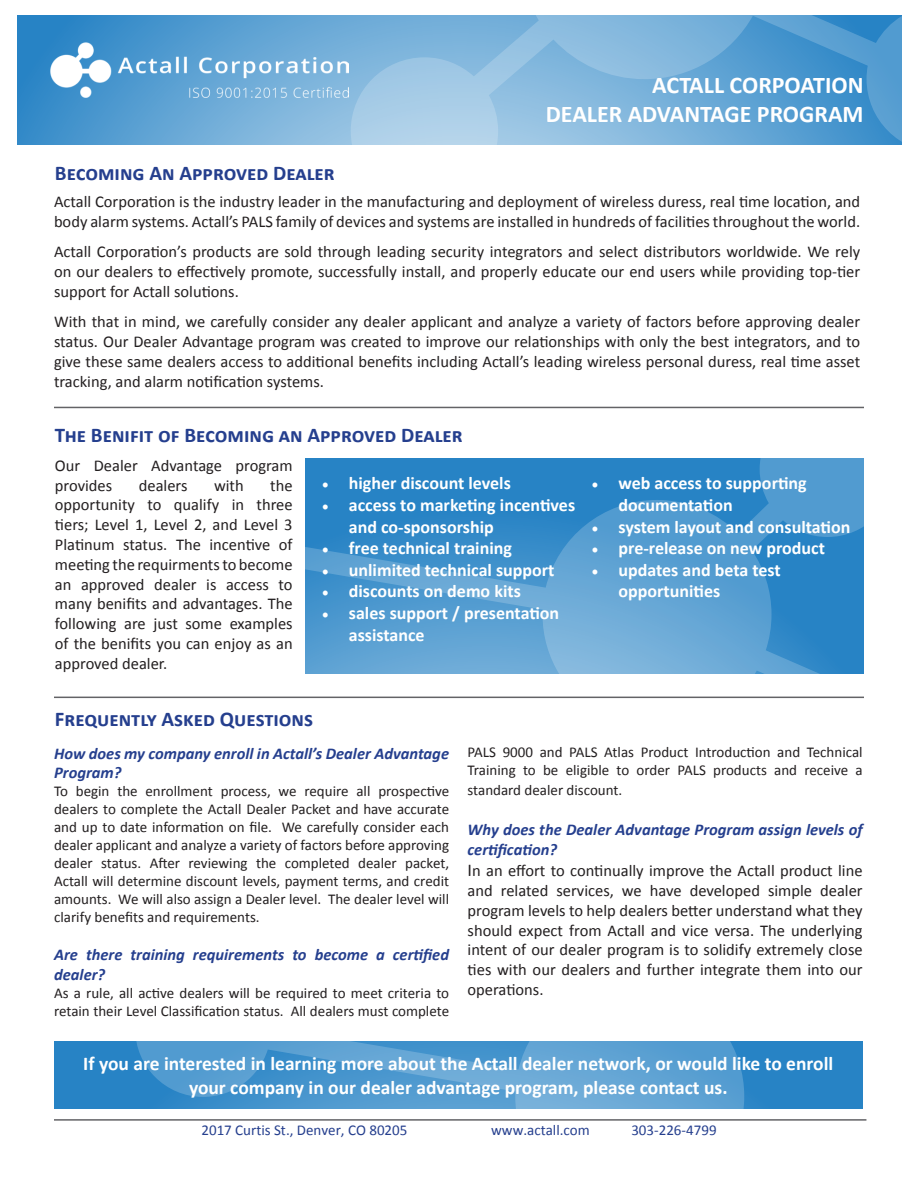
<style>
.page{position:relative;width:918px;height:1188px;background:#fff}
.page>*{position:absolute;margin:0;border:0;box-sizing:border-box;transform-origin:0 0}
.t1{font:700 24px/28.8px "Calibri";color:#fff;text-align:right}
.t2{font:700 21px "Calibri";color:#253f8e}
.t3{font:700 19.5px/23.4px "Calibri";letter-spacing:-.005em;color:#fff;text-align:center}
.t4{font:700 18px/21.6px "Calibri";color:#fff}
.t5{font:16.5px/19.8px "Calibri";color:#231f20;text-align:justify}
.t6{font:italic 700 16.5px/19.8px "Calibri";color:#253f8e}
.t7{font:15px/18px "Calibri";color:#231f20}
.t8{font:15px "Calibri";color:#253f8e}
.s1{font-family:"Minion Pro"}
.s2{font-size:18px}
</style>
<div class="page">
<svg style="left:17px;top:15px;width:90px;height:130px;background:#348ac8"></svg>
<svg style="left:107px;top:15px;width:795px;height:130px;background:#74afd9"></svg>
<hr style="left:54px;top:697px;width:810px;height:1px;background:#636366">
<hr style="left:54px;top:407px;width:810px;height:1px;background:#636366">
<hr style="left:54px;top:1119px;width:812px;height:2px;background:#636366">
<svg style="left:306px;top:458px;width:558px;height:216px;background:#4795cd"></svg>
<div style="left:54px;top:1041px;width:809px;height:68px;background:#2783c5"></div>
<svg style="left:136px;top:1041px;width:609px;height:68px;background:#559dd0"></svg>
<img style="left:51px;top:42px;width:297px;height:56px">
<p class="t2" style="left:55px;top:160px;width:281px">Becoming An Approved Dealer</p>
<h1 class="t1" style="left:546px;top:70px;width:319px">ACTALL CORPOATION<br>DEALER ADVANTAGE PROGRAM</h1>
<p class="t5" style="left:54px;top:192px;width:808px">Actall Corporation is the industry leader in the manufacturing and deployment of wireless duress, real time location, and body alarm systems. Actall’s PALS family of devices and systems are installed in hundreds of facilities throughout the world.</p>
<p class="t5" style="left:54px;top:242px;width:808px">Actall Corporation’s products are sold through leading security integrators and select distributors worldwide. We rely on our dealers to effectively promote, successfully install, and properly educate our end users while providing top-tier support for Actall solutions.</p>
<p class="t5" style="left:54px;top:312px;width:808px">With that in mind, we carefully consider any dealer applicant and analyze a variety of factors before approving dealer status. Our Dealer Advantage program was created to improve our relationships with only the best integrators, and to give these same dealers access to additional benefits including Actall’s leading wireless personal duress, real time asset tracking, and alarm notification systems.</p>
<p class="t2" style="left:55px;top:421px;width:409px">The Benifit of Becoming an Approved Dealer</p>
<p class="t5" style="left:55px;top:456px;width:239px">Our Dealer Advantage program provides</p>
<p class="t5" style="left:55px;top:475px;width:239px;text-indent:215px">the opportunity to qualify in three tiers; Level 1, Level 2, and Level 3<br>Platinum status. The incentive of meeting the requirments to become an approved dealer is access to many benifits and advantages. The following are just some examples of the benifits you can enjoy as an approved dealer.</p>
<p class="t5" style="left:139px;top:475px;width:50px">dealers</p>
<p class="t5" style="left:214px;top:475px;width:31px">with</p>
<p class="t4" style="left:322px;top:473px;width:191px"><span class="s1">•</span> higher discount levels</p>
<p class="t4" style="left:349px;top:494px;width:228px;text-indent:-27px"><span class="s1">•</span> access to marketing incentives and co-sponsorship</p>
<p class="t4" style="left:322px;top:538px;width:192px"><span class="s1">•</span> free technical training</p>
<p class="t4" style="left:322px;top:559px;width:234px"><span class="s1">•</span> unlimited technical support</p>
<p class="t4" style="left:322px;top:581px;width:201px"><span class="s1">•</span> discounts on demo kits</p>
<p class="t4" style="left:349px;top:602px;width:212px;text-indent:-27px"><span class="s1">•</span> sales support / presentation assistance</p>
<p class="t2" style="left:55px;top:706px;width:260px">Frequently Asked Questions</p>
<p class="t4" style="left:618px;top:473px;width:190px;text-indent:-27px"><span class="s1">•</span> web access to supporting documentation</p>
<p class="t4" style="left:591px;top:516px;width:261px"><span class="s1">•</span> system layout and consultation</p>
<p class="t4" style="left:591px;top:538px;width:235px"><span class="s1">•</span> pre-release on new product</p>
<p class="t4" style="left:618px;top:559px;width:164px;text-indent:-27px"><span class="s1">•</span> updates and beta test opportunities</p>
<p class="t6" style="left:54px;top:743px;width:397px">How does my company enroll in Actall’s Dealer Advantage<br>Program?</p>
<p class="t7" style="left:54px;top:782px;width:397px;text-align:justify">To begin the enrollment process, we require all prospective dealers to complete the Actall Dealer Packet and have accurate and up to date information on file. We carefully consider each dealer applicant and analyze a variety of factors before approving dealer status. After reviewing the completed dealer packet, Actall will determine discount levels, payment terms, and credit amounts. We will also assign a Dealer level. The dealer level will clarify benefits and requirements.</p>
<p class="t6" style="left:54px;top:945px;width:397px">Are there training requirements to become a certified dealer?</p>
<p class="t7" style="left:54px;top:984px;width:397px">As a rule, all active dealers will be required to meet criteria to retain their Level Classification status. All dealers must complete</p>
<p class="t7" style="left:468px;top:744px;width:397px">PALS 9000 and PALS Atlas Product Introduction and Technical<br>Training to be eligible to order PALS products and receive a</p>
<p class="t7" style="left:468px;top:781px;width:156px">standard dealer discount.</p>
<p class="t6" style="left:468px;top:819px;width:397px">Why does the Dealer Advantage Program assign levels of certification?</p>
<p class="t5" style="left:468px;top:861px;width:397px"><span class="s2">I</span>n an effort to continually improve the Actall product line and related services, we have developed simple dealer program levels to help dealers better understand what they should expect from Actall and vice versa. The underlying intent of our dealer program is to solidify extremely close ties with our dealers and further integrate them into our operations.</p>
<p class="t3" style="left:83px;top:1052px;width:752px">If you are interested in learning more about the Actall dealer network, or would like to enroll your company in our dealer advantage program, please contact us.</p>
<p class="t8" style="left:201px;top:1120px;width:207px">2017 Curtis St., Denver, CO 80205</p>
<p class="t8" style="left:491px;top:1120px;width:100px">www.actall.com</p>
<p class="t8" style="left:631px;top:1120px;width:87px">303-226-4799</p>
</div>
